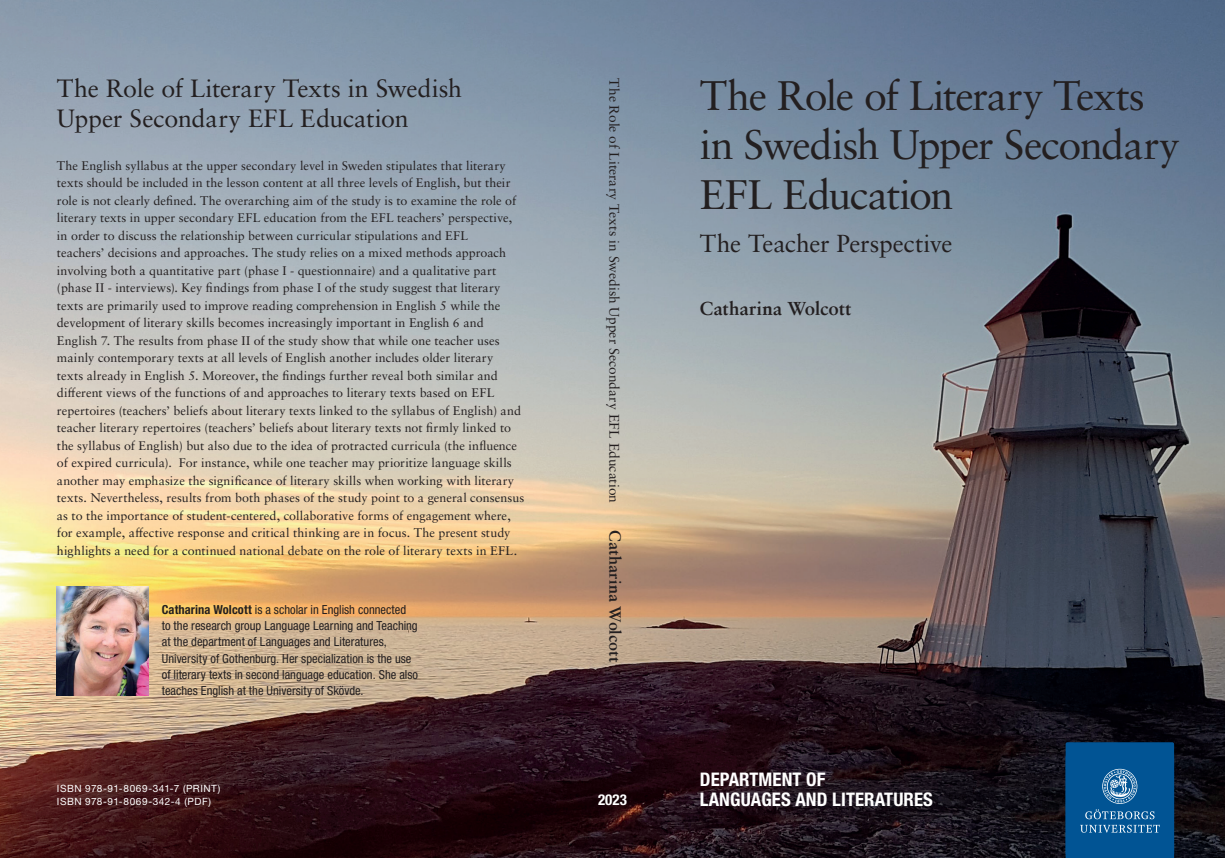
<style>
.page{position:relative;width:1225px;height:858px;background:#fff}
.page>*{position:absolute;margin:0;border:0;box-sizing:border-box;transform-origin:0 0}
.t1{font:41.25px/49.5px "Sabon LT Pro";letter-spacing:-.03em;color:#231f20}
.t2{font:25px/30px "Sabon LT Pro";letter-spacing:-.005em;color:#231f20}
.t3{font:24.62px "Sabon LT Pro";letter-spacing:-.01em;color:#231f20}
.t4{font:700 condensed 18.75px/20px "Helvetica Neue LT Pro";letter-spacing:.005em;color:#fff}
.t5{font:700 18.75px "Sabon LT Pro";color:#231f20}
.t6{font:700 16.25px "Sabon LT Pro";color:#231f20}
.t7{font:700 condensed 15px "Helvetica Neue LT Pro";color:#fff}
.t8{font:13.75px "Sabon LT Pro";color:#231f20}
.t9{font:12.5px/17.5px "Sabon LT Pro";letter-spacing:.005em;color:#231f20}
.t10{font:condensed 12.5px/16.2px "Helvetica Neue LT Pro";color:#231f20}
.t11{font:10px/12.5px "Helvetica Neue LT Pro";letter-spacing:.05em;color:#fff}
.s1{font-weight:700}
</style>
<div class="page">
<img style="left:0;top:0;width:1224px;height:857px">
<svg style="left:1065px;top:742px;width:108px;height:115px;background:#0f5c98"></svg>
<img style="left:57px;top:587px;width:92px;height:108px">
<h2 class="t2" style="left:57px;top:73px;width:406px">The Role of Literary Texts in Swedish<br>Upper Secondary EFL Education</h2>
<p class="t9" style="left:57px;top:156px;width:469px">The English syllabus at the upper secondary level in Sweden stipulates that literary texts should be included in the lesson content at all three levels of English, but their role is not clearly defined. The overarching aim of the study is to examine the role of literary texts in upper secondary EFL education from the EFL teachers’ perspective, in order to discuss the relationship between curricular stipulations and EFL<br>teachers’ decisions and approaches. The study relies on a mixed methods approach involving both a quantitative part (phase I - questionnaire) and a qualitative part (phase II - interviews). Key findings from phase I of the study suggest that literary texts are primarily used to improve reading comprehension in English 5 while the development of literary skills becomes increasingly important in English 6 and English 7. The results from phase II of the study show that while one teacher uses mainly contemporary texts at all levels of English another includes older literary<br>texts already in English 5. Moreover, the findings further reveal both similar and different views of the functions of and approaches to literary texts based on EFL repertoires (teachers’ beliefs about literary texts linked to the syllabus of English) and teacher literary repertoires (teachers’ beliefs about literary texts not firmly linked to the syllabus of English) but also due to the idea of protracted curricula (the influence of expired curricula). For instance, while one teacher may prioritize language skills another may emphasize the significance of literary skills when working with literary texts. Nevertheless, results from both phases of the study point to a general consensus as to the importance of student-centered, collaborative forms of engagement where, for example, affective response and critical thinking are in focus. The present study highlights a need for a continued national debate on the role of literary texts in EFL.</p>
<p class="t10" style="left:162px;top:601px;width:258px"><span class="s1">Catharina Wolcott</span> is a scholar in English connected to the research group Language Learning and Teaching at the department of Languages and Literatures, University of Gothenburg. Her specialization is the use of literary texts in second language education. She also teaches English at the University of Skövde.</p>
<p class="t11" style="left:57px;top:782px;width:165px">ISBN 978-91-8069-341-7 (PRINT)<br>ISBN 978-91-8069-342-4 (PDF)</p>
<p class="t8" style="left:623px;top:78px;width:426px;rotate:90deg">The Role of Literary Texts in Swedish Upper Secondary EFL Education</p>
<h3 class="t6" style="left:625px;top:530px;width:133px;rotate:90deg">Catharina Wolcott</h3>
<p class="t7" style="left:598px;top:791px;width:30px">2023</p>
<h1 class="t1" style="left:700px;top:69px;width:481px">The Role of Literary Texts in Swedish Upper Secondary<br>EFL Education</h1>
<h3 class="t3" style="left:700px;top:228px;width:254px">The Teacher Perspective</h3>
<h3 class="t5" style="left:700px;top:296px;width:153px">Catharina Wolcott</h3>
<h3 class="t4" style="left:700px;top:769px;width:234px">DEPARTMENT OF<br>LANGUAGES AND LITERATURES</h3>
</div>
